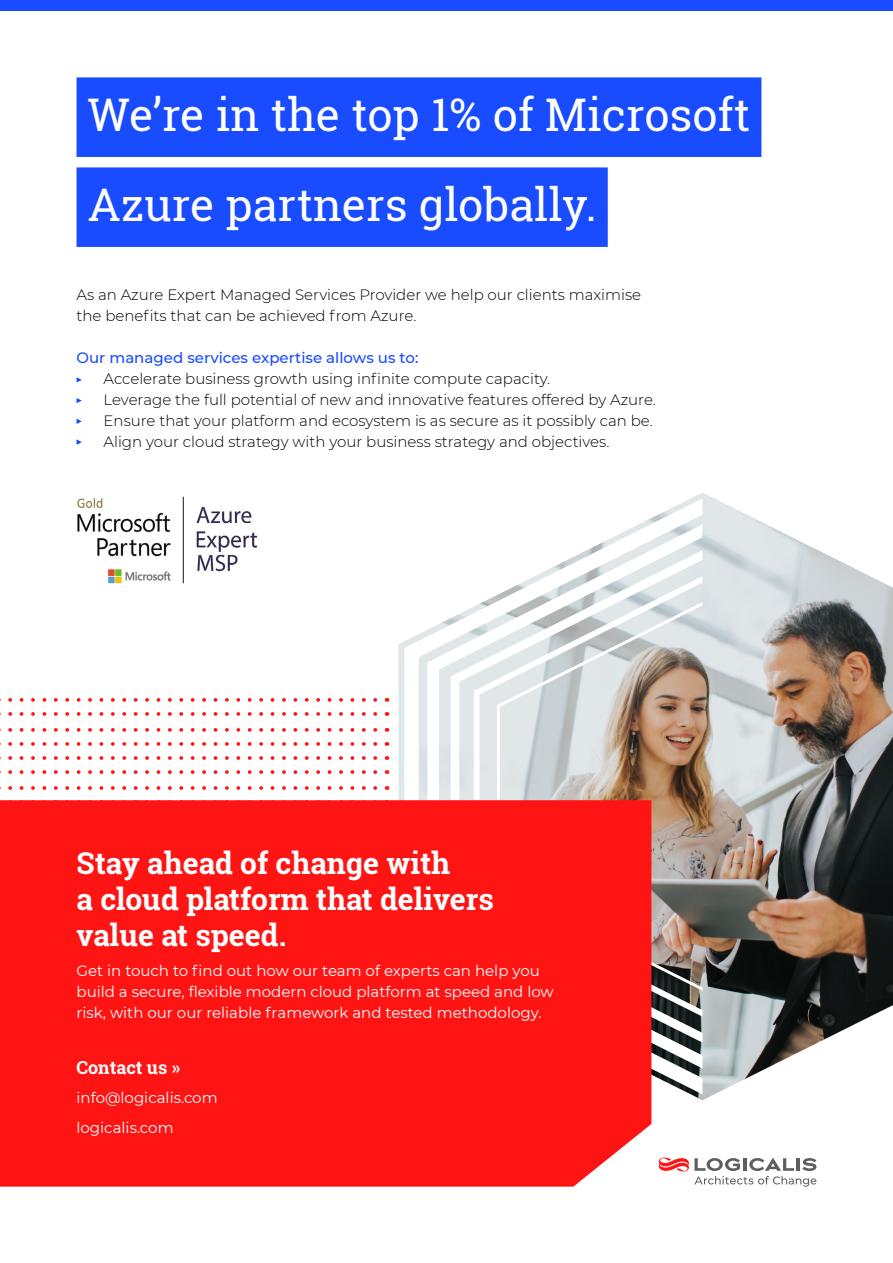
<style>
.page{position:relative;width:893px;height:1263px;background:#fff}
.page>*{position:absolute;margin:0;border:0;box-sizing:border-box;transform-origin:0 0}
.t1{font:45px/90px "Roboto Slab";color:#fff}
.t2{font:700 30px/36px "Roboto Slab";color:#fff}
.t3{font:700 18px "Roboto Slab";color:#fff}
.t4{font:300 15px/21px "Montserrat";color:#000}
.t5{font:15px/21px "Montserrat";color:#fff}
.t6{font:500 15px "Montserrat";color:#194bff}
</style>
<div class="page">
<div style="left:0;top:0;width:893px;height:10px;background:#194bff"></div>
<img style="left:398px;top:492px;width:495px;height:608px">
<div style="left:0;top:800px;width:651px;height:387px;background:#ff1414"></div>
<svg style="left:659px;top:1157px;width:157px;height:30px"></svg>
<svg style="left:0;top:698px;width:375px;height:4px"></svg>
<svg style="left:0;top:712px;width:375px;height:4px"></svg>
<svg style="left:0;top:728px;width:375px;height:4px"></svg>
<svg style="left:0;top:742px;width:375px;height:4px"></svg>
<svg style="left:0;top:756px;width:375px;height:4px"></svg>
<svg style="left:0;top:770px;width:375px;height:4px"></svg>
<svg style="left:0;top:786px;width:375px;height:4px"></svg>
<svg style="left:0;top:800px;width:375px;height:4px"></svg>
<svg style="left:0;top:814px;width:375px;height:4px"></svg>
<div style="left:77px;top:77px;width:684px;height:80px;background:#194bff"></div>
<div style="left:77px;top:167px;width:531px;height:80px;background:#194bff"></div>
<img style="left:77px;top:496px;width:181px;height:88px">
<svg style="left:77px;top:377px;width:5px;height:5px"></svg>
<svg style="left:77px;top:398px;width:5px;height:5px"></svg>
<svg style="left:77px;top:419px;width:5px;height:5px"></svg>
<svg style="left:77px;top:439px;width:5px;height:6px"></svg>
<h1 class="t1" style="left:88px;top:69px;width:664px">We’re in the top 1% of Microsoft<br>Azure partners globally.</h1>
<p class="t4" style="left:77px;top:283px;width:566px">As an Azure Expert Managed Services Provider we help our clients maximise the benefits that can be achieved from Azure.</p>
<p class="t6" style="left:77px;top:347px;width:343px">Our managed services expertise allows us to:</p>
<p class="t4" style="left:77px;top:367px;width:475px">• Accelerate business growth using infinite compute capacity.</p>
<p class="t4" style="left:77px;top:388px;width:581px">• Leverage the full potential of new and innovative features offered by Azure.</p>
<p class="t4" style="left:77px;top:409px;width:578px">• Ensure that your platform and ecosystem is as secure as it possibly can be.</p>
<p class="t4" style="left:77px;top:430px;width:534px">• Align your cloud strategy with your business strategy and objectives.</p>
<h2 class="t2" style="left:77px;top:845px;width:419px">Stay ahead of change with<br>a cloud platform that delivers value at speed.</h2>
<p class="t5" style="left:77px;top:959px;width:479px">Get in touch to find out how our team of experts can help you build a secure, flexible modern cloud platform at speed and low risk, with our our reliable framework and tested methodology.</p>
<p class="t3" style="left:77px;top:1055px;width:105px">Contact us »</p>
<p class="t5" style="left:77px;top:1082px;width:143px;line-height:29.5px">info@logicalis.com logicalis.com</p>
</div>
